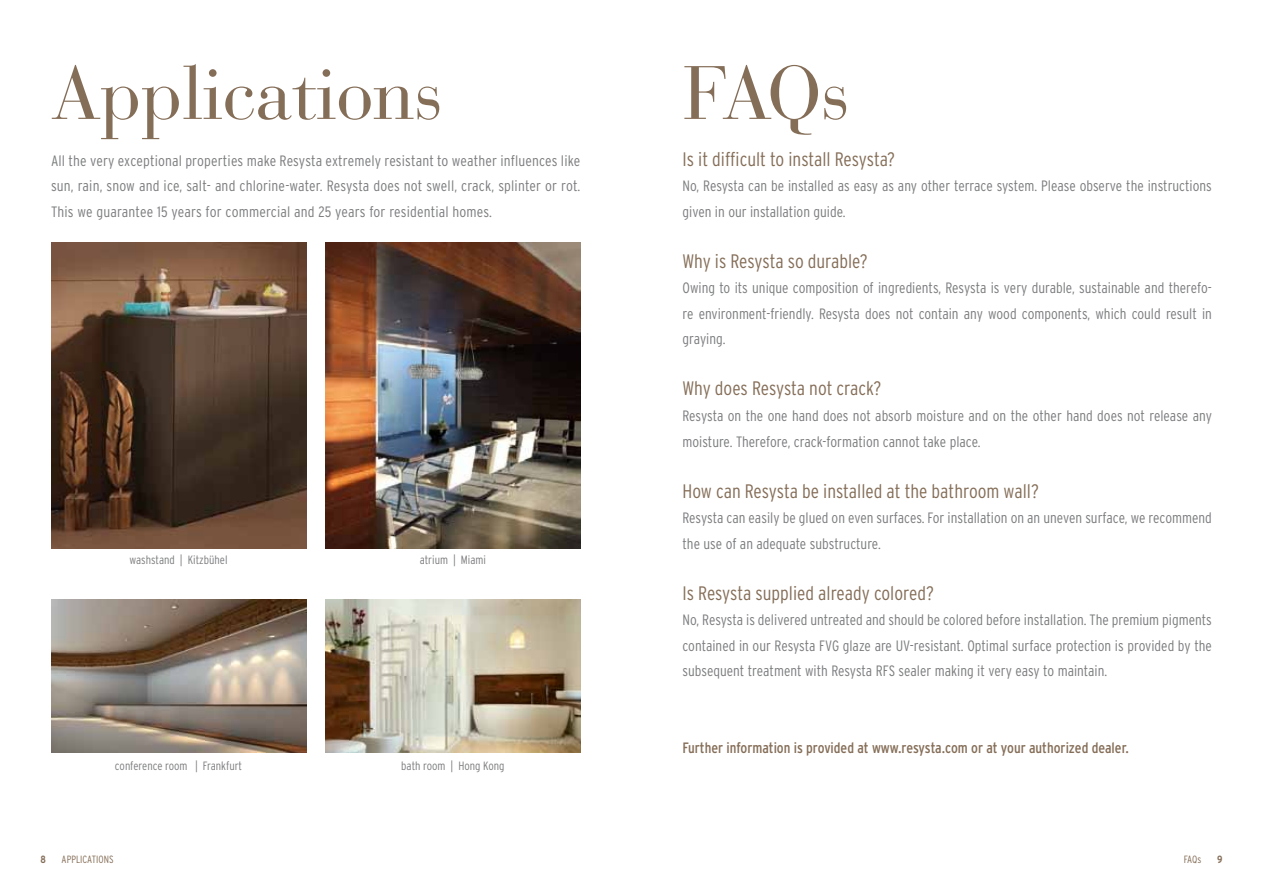
<style>
.page{position:relative;width:1263px;height:893px;background:#fff}
.page>*{position:absolute;margin:0;border:0;box-sizing:border-box;transform-origin:0 0}
.t1{font:75px "Bauer Bodoni Std";letter-spacing:-.01em;color:#856e58}
.t2{font:300 condensed 19.5px "Interstate";color:#856e58}
.t3{font:300 condensed 15px/25.5px "Interstate";color:#7b7c7e;text-align:justify}
.t4{font:condensed 15px "Interstate";color:#856e58}
.t5{font:300 condensed 12px "Interstate";color:#7b7c7e}
.t6{font:300 condensed 10.5px "Interstate";color:#856e58}
.t7{font:700 condensed 10.5px "Interstate";color:#856e58}
</style>
<div class="page">
<img style="left:51px;top:600px;width:255px;height:153px">
<img style="left:325px;top:242px;width:255px;height:306px">
<img style="left:325px;top:600px;width:255px;height:153px">
<img style="left:51px;top:243px;width:255px;height:306px">
<h1 class="t1" style="left:51px;top:48px;width:393px">Applications</h1>
<p class="t3" style="left:51px;top:148px;width:531px">All the very exceptional properties make Resysta extremely resistant to weather influences like sun, rain, snow and ice, salt- and chlorine-water. Resysta does not swell, crack, splinter or rot.<br>This we guarantee 15 years for commercial and 25 years for residential homes.</p>
<p class="t5" style="left:130px;top:553px;width:100px">washstand | Kitzbühel</p>
<p class="t5" style="left:420px;top:553px;width:68px">atrium | Miami</p>
<p class="t5" style="left:115px;top:759px;width:129px">conference room | Frankfurt</p>
<p class="t5" style="left:401px;top:759px;width:105px">bath room | Hong Kong</p>
<h1 class="t1" style="left:682px;top:48px;width:169px">FAQs</h1>
<h2 class="t2" style="left:682px;top:148px;width:214px">Is it difficult to install Resysta?</h2>
<p class="t3" style="left:682px;top:173px;width:531px">No, Resysta can be installed as easy as any other terrace system. Please observe the instructions given in our installation guide.</p>
<h2 class="t2" style="left:682px;top:250px;width:187px">Why is Resysta so durable?</h2>
<p class="t3" style="left:682px;top:275px;width:531px">Owing to its unique composition of ingredients, Resysta is very durable, sustainable and therefo&shy;re environment-friendly. Resysta does not contain any wood components, which could result in graying.</p>
<h2 class="t2" style="left:682px;top:378px;width:200px">Why does Resysta not crack?</h2>
<p class="t3" style="left:682px;top:403px;width:531px">Resysta on the one hand does not absorb moisture and on the other hand does not release any moisture. Therefore, crack-formation cannot take place.</p>
<h2 class="t2" style="left:682px;top:480px;width:358px">How can Resysta be installed at the bathroom wall?</h2>
<p class="t3" style="left:682px;top:505px;width:531px">Resysta can easily be glued on even surfaces. For installation on an uneven surface, we recommend the use of an adequate substructure.</p>
<h2 class="t2" style="left:682px;top:582px;width:253px">Is Resysta supplied already colored?</h2>
<p class="t3" style="left:682px;top:607px;width:531px">No, Resysta is delivered untreated and should be colored before installation. The premium pigments contained in our Resysta FVG glaze are UV-resistant. Optimal surface protection is provided by the subsequent treatment with Resysta RFS sealer making it very easy to maintain.</p>
<p class="t4" style="left:682px;top:739px;width:448px">Further information is provided at www.resysta.com or at your authorized dealer.</p>
<p class="t7" style="left:40px;top:853px;width:7px">8</p>
<p class="t6" style="left:62px;top:854px;width:53px">APPLICATIONS</p>
<p class="t6" style="left:1184px;top:854px;width:19px">FAQs</p>
<p class="t7" style="left:1217px;top:853px;width:7px">9</p>
</div>
